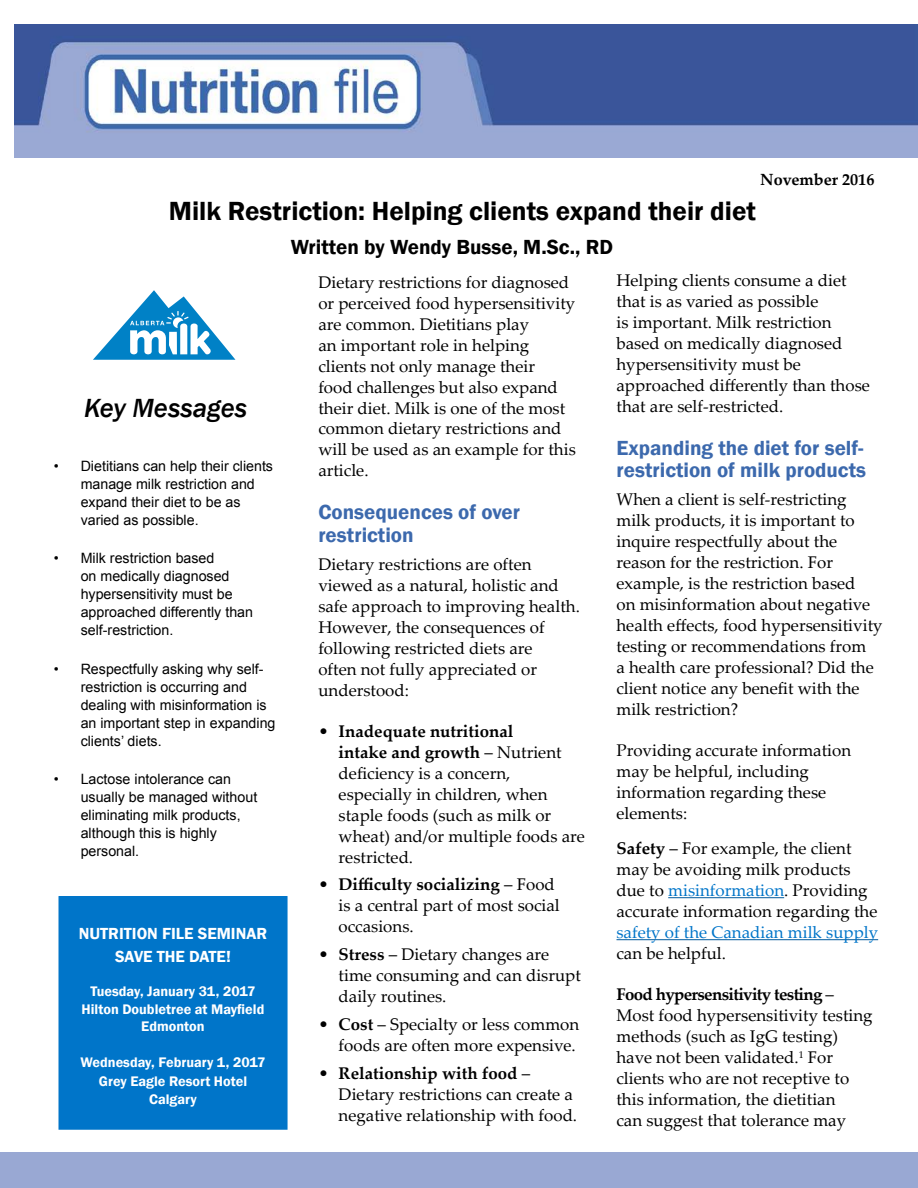
<style>
.page{position:relative;width:918px;height:1188px;background:#fff}
.page>*{position:absolute;margin:0;border:0;box-sizing:border-box;transform-origin:0 0}
.t1{font:600 27px "Franklin Gothic";color:#000}
.t2{font:italic 500 27px "Franklin Gothic";color:#000}
.t3{font:600 21px/22.5px "Franklin Gothic";color:#3c69ad}
.t4{font:600 21px "Franklin Gothic";color:#000}
.t5{font:16.8px/21px "Palatino Linotype";color:#000}
.t6{font:16.8px "Palatino Linotype";color:#0075c9}
.t7{font:600 16.5px/23.1px "Franklin Gothic";color:#fff;text-align:center}
.t8{font:700 16.2px "Palatino Linotype";color:#000}
.t9{font:14.25px/18px "Arial";color:#000}
.t10{font:600 14.25px/17.2px "Franklin Gothic";color:#fff;text-align:center}
.s1{font-weight:700}
.s2{color:#0075c9}
</style>
<div class="page">
<svg style="left:93px;top:290px;width:142px;height:70px"></svg>
<hr style="left:668px;top:897px;width:116px;height:1px;background:#005a9c">
<hr style="left:616px;top:939px;width:262px;height:1px;background:#005a9c">
<div style="left:59px;top:897px;width:228px;height:232px;background:#0075c9"></div>
<div style="left:58px;top:896px;width:230px;height:234px;border:2px solid #0075c9"></div>
<img style="left:15px;top:24px;width:903px;height:133px">
<p class="t8" style="left:760px;top:168px;width:116px">November 2016</p>
<h1 class="t1" style="left:169px;top:194px;width:589px">Milk Restriction: Helping clients expand their diet</h1>
<p class="t4" style="left:291px;top:235px;width:324px">Written by Wendy Busse, M.Sc., RD</p>
<p class="t5" style="left:318px;top:271px;width:259px">Dietary restrictions for diagnosed or perceived food hypersensitivity are common. Dietitians play<br>an important role in helping clients not only manage their<br>food challenges but also expand their diet. Milk is one of the most common dietary restrictions and will be used as an example for this article.</p>
<p class="t3" style="left:318px;top:501px;width:203px">Consequences of over restriction</p>
<p class="t5" style="left:318px;top:553px;width:263px">Dietary restrictions are often viewed as a natural, holistic and safe approach to improving health.<br>However, the consequences of following restricted diets are<br>often not fully appreciated or understood:</p>
<p class="t5" style="left:339px;top:720px;width:248px;text-indent:-20px">• <span class="s1">Inadequate nutritional<br>intake and growth</span> – Nutrient deficiency is a concern, especially in children, when staple foods (such as milk or wheat) and/or multiple foods are restricted.</p>
<p class="t5" style="left:339px;top:874px;width:223px;text-indent:-20px">• <span class="s1">Difficulty socializing</span> – Food is a central part of most social occasions.</p>
<p class="t5" style="left:339px;top:943px;width:244px;text-indent:-20px">• <span class="s1">Stress</span> – Dietary changes are time consuming and can disrupt daily routines.</p>
<p class="t5" style="left:318px;top:1013px;width:262px;text-align:right">• <span class="s1">Cost</span> – Specialty or less common foods are often more expensive.</p>
<p class="t5" style="left:339px;top:1062px;width:240px;text-indent:-20px">• <span class="s1">Relationship with food</span> –<br>Dietary restrictions can create a negative relationship with food.</p>
<p class="t5" style="left:616px;top:269px;width:255px">Helping clients consume a diet that is as varied as possible<br>is important. Milk restriction based on medically diagnosed hypersensitivity must be approached differently than those that are self-restricted.</p>
<p class="t3" style="left:616px;top:437px;width:251px">Expanding the diet for self&shy;restriction of milk products</p>
<p class="t5" style="left:616px;top:488px;width:268px">When a client is self-restricting milk products, it is important to inquire respectfully about the reason for the restriction. For example, is the restriction based<br>on misinformation about negative health effects, food hypersensitivity testing or recommendations from<br>a health care professional? Did the client notice any benefit with the milk restriction?</p>
<p class="t5" style="left:616px;top:740px;width:236px">Providing accurate information may be helpful, including information regarding these elements:</p>
<p class="t5" style="left:616px;top:837px;width:263px"><span class="s1">Safety</span> – For example, the client may be avoiding milk products due to <span class="s2">misinformation</span>. Providing accurate information regarding the</p>
<p class="t6" style="left:616px;top:920px;width:263px">safety of the Canadian milk supply</p>
<p class="t5" style="left:616px;top:942px;width:111px">can be helpful.</p>
<p class="t5" style="left:616px;top:983px;width:258px"><span class="s1">Food hypersensitivity testing</span> –<br>Most food hypersensitivity testing methods (such as IgG testing) have not been validated.<sup>1</sup> For clients who are not receptive to this information, the dietitian<br>can suggest that tolerance may</p>
<h1 class="t2" style="left:84px;top:391px;width:165px">Key Messages</h1>
<p class="t9" style="left:81px;top:457px;width:194px;text-indent:-27px">• Dietitians can help their clients manage milk restriction and expand their diet to be as varied as possible.</p>
<p class="t9" style="left:81px;top:550px;width:174px;text-indent:-27px">• Milk restriction based<br>on medically diagnosed hypersensitivity must be approached differently than self-restriction.</p>
<p class="t9" style="left:81px;top:660px;width:196px;text-indent:-27px">• Respectfully asking why self&shy;restriction is occurring and dealing with misinformation is an important step in expanding clients’ diets.</p>
<p class="t9" style="left:81px;top:770px;width:178px;text-indent:-27px">• Lactose intolerance can usually be managed without eliminating milk products, although this is highly personal.</p>
<p class="t7" style="left:79px;top:922px;width:190px">NUTRITION FILE SEMINAR<br>SAVE THE DATE!</p>
<p class="t10" style="left:82px;top:983px;width:184px">Tuesday, January 31, 2017<br>Hilton Doubletree at Mayfield<br>Edmonton</p>
<p class="t10" style="left:80px;top:1053px;width:187px;line-height:18.8px">Wednesday, February 1, 2017<br>Grey Eagle Resort Hotel<br>Calgary</p>
</div>
